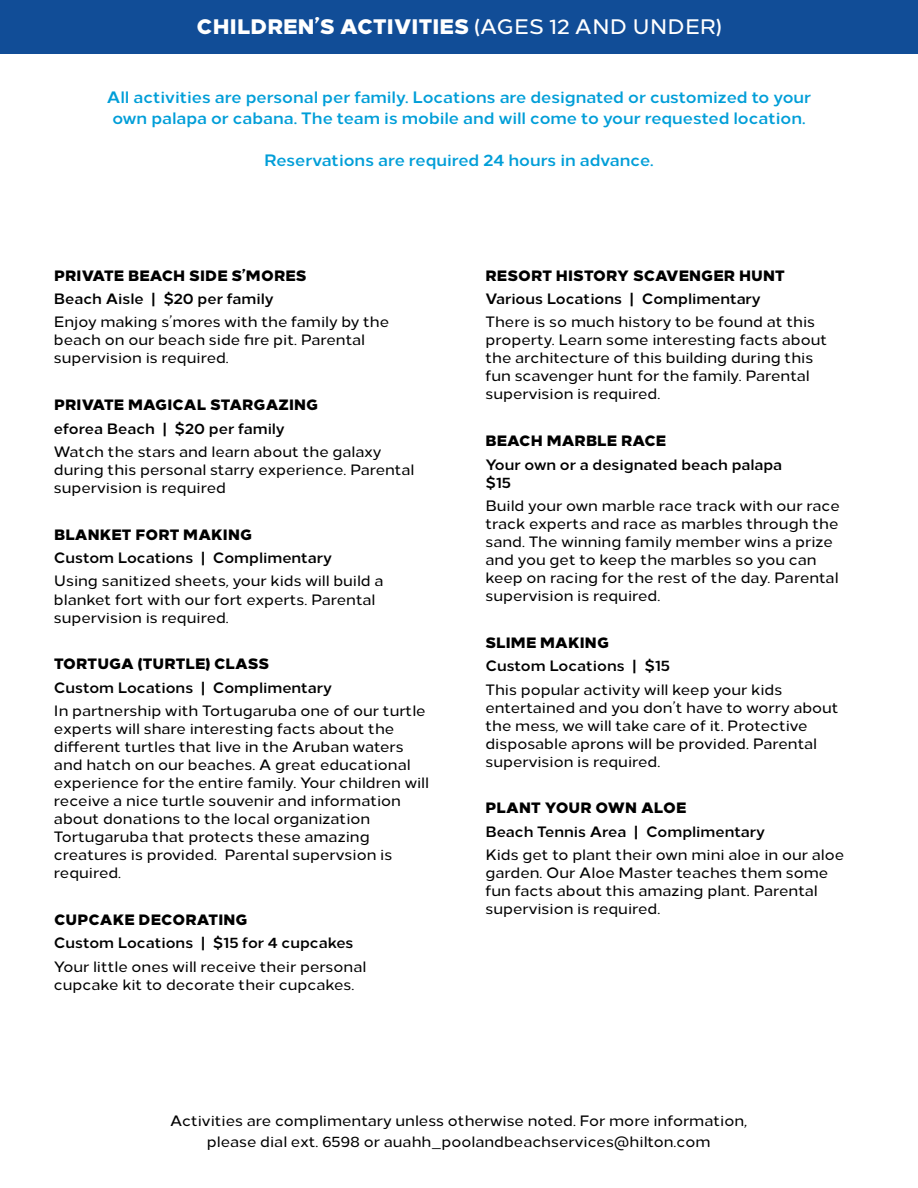
<style>
.page{position:relative;width:918px;height:1188px;background:#fff}
.page>*{position:absolute;margin:0;border:0;box-sizing:border-box;transform-origin:0 0}
.t1{font:800 21px "Loew";letter-spacing:.01em;color:#fff}
.t2{font:700 16.5px/21px "Loew";color:#009ed8;text-align:center}
.t3{font:500 15px/18px "Loew";color:#000}
.t4{font:700 15px/18px "Loew";color:#000}
.t5{font:800 15px "Loew";letter-spacing:.01em;color:#000}
.s1{font-weight:500}
</style>
<div class="page">
<div style="left:0;top:0;width:918px;height:54px;background:#114d97"></div>
<h1 class="t1" style="left:197px;top:9px;width:526px">CHILDREN’S ACTIVITIES <span class="s1">(AGES 12 AND UNDER)</span></h1>
<p class="t2" style="left:107px;top:85px;width:706px">All activities are personal per family. Locations are designated or customized to your own palapa or cabana. The team is mobile and will come to your requested location.</p>
<p class="t2" style="left:264px;top:148px;width:391px">Reservations are required 24 hours in advance.</p>
<p class="t5" style="left:54px;top:262px;width:254px">PRIVATE BEACH SIDE S’MORES</p>
<p class="t4" style="left:54px;top:288px;width:221px">Beach Aisle | $20 per family</p>
<p class="t3" style="left:54px;top:312px;width:337px">Enjoy making s’mores with the family by the beach on our beach side fire pit. Parental supervision is required.</p>
<p class="t5" style="left:54px;top:392px;width:266px">PRIVATE MAGICAL STARGAZING</p>
<p class="t4" style="left:54px;top:418px;width:232px">eforea Beach | $20 per family</p>
<p class="t3" style="left:54px;top:441px;width:362px">Watch the stars and learn about the galaxy during this personal starry experience. Parental supervision is required</p>
<p class="t5" style="left:54px;top:522px;width:200px">BLANKET FORT MAKING</p>
<p class="t4" style="left:54px;top:547px;width:279px">Custom Locations | Complimentary</p>
<p class="t3" style="left:54px;top:571px;width:331px">Using sanitized sheets, your kids will build a blanket fort with our fort experts. Parental supervision is required.</p>
<p class="t5" style="left:54px;top:651px;width:217px">TORTUGA (TURTLE) CLASS</p>
<p class="t4" style="left:54px;top:677px;width:279px">Custom Locations | Complimentary</p>
<p class="t3" style="left:54px;top:700px;width:377px">In partnership with Tortugaruba one of our turtle experts will share interesting facts about the different turtles that live in the Aruban waters and hatch on our beaches. A great educational experience for the entire family. Your children will receive a nice turtle souvenir and information about donations to the local organization Tortugaruba that protects these amazing creatures is provided. Parental supervsion is required.</p>
<p class="t5" style="left:54px;top:907px;width:195px">CUPCAKE DECORATING</p>
<p class="t4" style="left:54px;top:933px;width:301px">Custom Locations | $15 for 4 cupcakes</p>
<p class="t3" style="left:54px;top:956px;width:314px">Your little ones will receive their personal cupcake kit to decorate their cupcakes.</p>
<p class="t5" style="left:486px;top:262px;width:301px">RESORT HISTORY SCAVENGER HUNT</p>
<p class="t4" style="left:485px;top:288px;width:277px">Various Locations | Complimentary</p>
<p class="t3" style="left:485px;top:312px;width:343px">There is so much history to be found at this property. Learn some interesting facts about the architecture of this building during this fun scavenger hunt for the family. Parental supervision is required.</p>
<p class="t5" style="left:486px;top:428px;width:182px">BEACH MARBLE RACE</p>
<p class="t4" style="left:485px;top:454px;width:298px">Your own or a designated beach palapa $15</p>
<p class="t3" style="left:485px;top:495px;width:356px">Build your own marble race track with our race track experts and race as marbles through the sand. The winning family member wins a prize and you get to keep the marbles so you can keep on racing for the rest of the day. Parental supervision is required.</p>
<p class="t5" style="left:486px;top:630px;width:125px">SLIME MAKING</p>
<p class="t4" style="left:485px;top:655px;width:186px">Custom Locations | $15</p>
<p class="t3" style="left:485px;top:679px;width:355px">This popular activity will keep your kids entertained and you don’t have to worry about the mess, we will take care of it. Protective disposable aprons will be provided. Parental supervision is required.</p>
<p class="t5" style="left:486px;top:795px;width:202px">PLANT YOUR OWN ALOE</p>
<p class="t4" style="left:485px;top:821px;width:281px">Beach Tennis Area | Complimentary</p>
<p class="t3" style="left:485px;top:844px;width:360px">Kids get to plant their own mini aloe in our aloe garden. Our Aloe Master teaches them some fun facts about this amazing plant. Parental supervision is required.</p>
<p class="t3" style="left:170px;top:1109px;width:578px;line-height:21px;text-align:center">Activities are complimentary unless otherwise noted. For more information, please dial ext. 6598 or auahh_poolandbeachservices@hilton.com</p>
</div>
